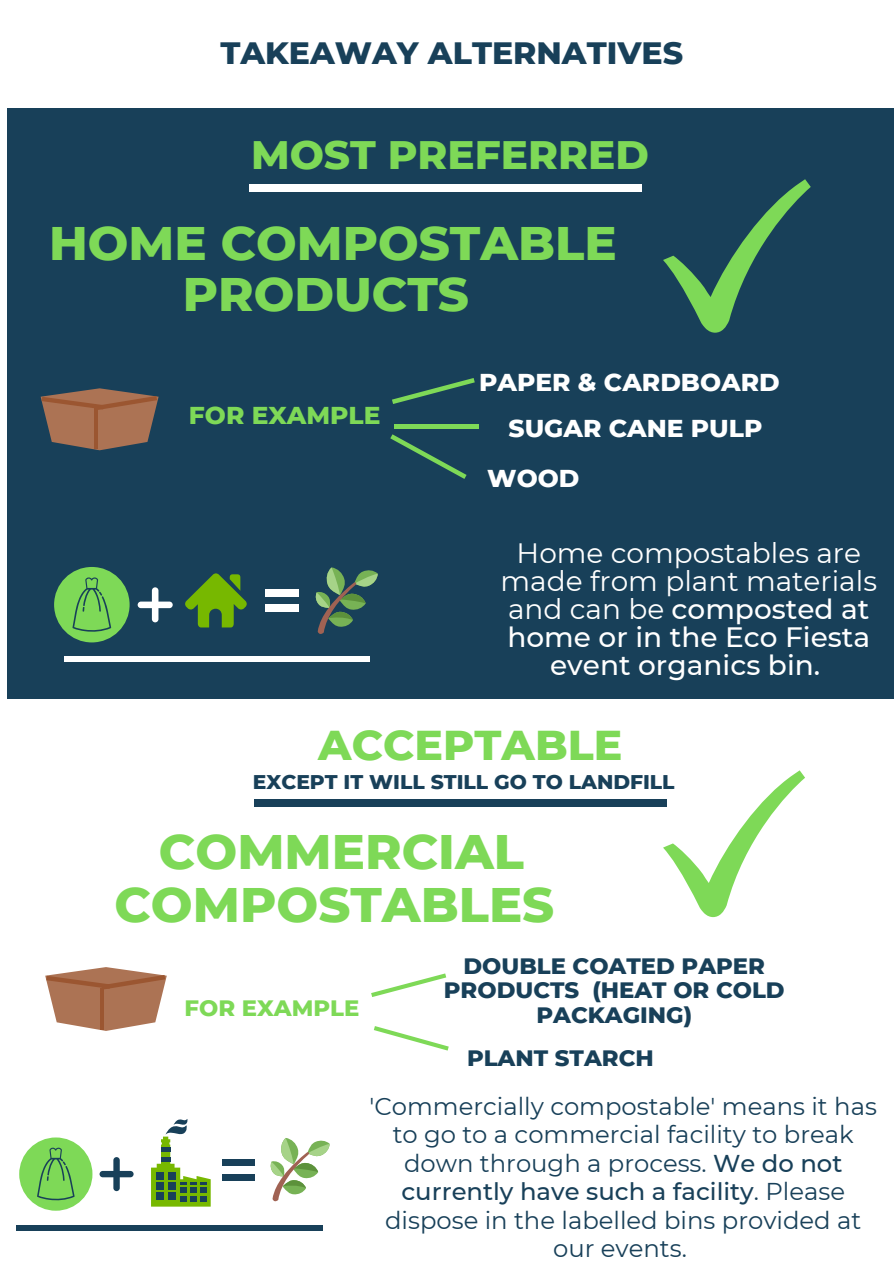
<style>
.page{position:relative;width:894px;height:1264px;background:#fff}
.page>*{position:absolute;margin:0;border:0;box-sizing:border-box;transform-origin:0 0}
.t1{font:800 49.5px/52.9px "Montserrat";color:#7ed957;text-align:center}
.t2{font:800 48px/51.4px "Montserrat";color:#7ed957;text-align:center}
.t3{font:800 42.6px "Montserrat";color:#7ed957}
.t4{font:800 40.5px "Montserrat";color:#7ed957}
.t5{font:800 31.5px "Montserrat";color:#184059}
.t6{font:27.9px/27.9px "Montserrat";color:#fff;text-align:center}
.t7{font:800 24.9px/45.8px "Montserrat";color:#fff;text-align:center}
.t8{font:800 24.9px "Montserrat";color:#7ed957}
.t9{font:24.3px/28.5px "Montserrat";color:#184059;text-align:center}
.t10{font:800 22.65px/24.6px "Montserrat";color:#184059;text-align:center}
.t11{font:800 22.65px "Montserrat";color:#7ed957}
.t12{font:800 20.25px "Montserrat";color:#184059}
.s1{font-weight:500}
</style>
<div class="page">
<div style="left:7px;top:109px;width:886px;height:590px;background:#184059"></div>
<svg style="left:392px;top:378px;width:82px;height:26px"></svg>
<div style="left:394px;top:424px;width:85px;height:5px;background:#7ed957"></div>
<svg style="left:390px;top:434px;width:76px;height:45px"></svg>
<svg style="left:41px;top:388px;width:117px;height:62px"></svg>
<hr style="left:94px;top:408px;width:3px;height:41px;background:#9b5631">
<div style="left:249px;top:184px;width:392px;height:8px;background:#fff"></div>
<svg style="left:663px;top:179px;width:147px;height:154px"></svg>
<div style="left:54px;top:567px;width:75px;height:75px;background:#7ed957;border-radius:50%"></div>
<svg style="left:72px;top:577px;width:39px;height:55px"></svg>
<svg style="left:138px;top:587px;width:35px;height:35px"></svg>
<svg style="left:185px;top:573px;width:62px;height:54px"></svg>
<div style="left:265px;top:605px;width:34px;height:7px;background:#fff"></div>
<div style="left:265px;top:589px;width:34px;height:7px;background:#fff"></div>
<svg style="left:315px;top:567px;width:62px;height:67px"></svg>
<svg style="left:663px;top:770px;width:141px;height:147px"></svg>
<div style="left:19px;top:1137px;width:73px;height:73px;background:#7ed957;border-radius:50%"></div>
<svg style="left:37px;top:1147px;width:38px;height:53px"></svg>
<svg style="left:99px;top:1157px;width:34px;height:34px"></svg>
<div style="left:222px;top:1173px;width:33px;height:7px;background:#184059"></div>
<div style="left:222px;top:1159px;width:33px;height:6px;background:#184059"></div>
<svg style="left:270px;top:1138px;width:59px;height:63px"></svg>
<div style="left:64px;top:656px;width:306px;height:6px;background:#fff"></div>
<svg style="left:151px;top:1119px;width:60px;height:87px"></svg>
<div style="left:180px;top:1187px;width:7px;height:6px;background:#184059"></div>
<div style="left:190px;top:1187px;width:7px;height:6px;background:#184059"></div>
<div style="left:200px;top:1187px;width:7px;height:6px;background:#184059"></div>
<div style="left:180px;top:1195px;width:7px;height:6px;background:#184059"></div>
<div style="left:190px;top:1195px;width:7px;height:6px;background:#184059"></div>
<div style="left:200px;top:1195px;width:7px;height:6px;background:#184059"></div>
<div style="left:156px;top:1181px;width:8px;height:8px;background:#184059"></div>
<div style="left:168px;top:1181px;width:8px;height:8px;background:#184059"></div>
<div style="left:156px;top:1191px;width:8px;height:8px;background:#184059"></div>
<div style="left:168px;top:1191px;width:8px;height:8px;background:#184059"></div>
<svg style="left:371px;top:973px;width:75px;height:24px"></svg>
<svg style="left:374px;top:1026px;width:74px;height:24px"></svg>
<div style="left:255px;top:799px;width:412px;height:8px;background:#184059"></div>
<svg style="left:45px;top:967px;width:122px;height:63px"></svg>
<hr style="left:101px;top:987px;width:3px;height:42px;background:#9b5631">
<div style="left:17px;top:1224px;width:306px;height:6px;background:#184059"></div>
<p class="t5" style="left:220px;top:34px;width:464px">TAKEAWAY ALTERNATIVES</p>
<h3 class="t4" style="left:251px;top:130px;width:399px">MOST PREFERRED</h3>
<h2 class="t2" style="left:49px;top:217px;width:569px">HOME COMPOSTABLE<br>PRODUCTS</h2>
<p class="t8" style="left:189px;top:400px;width:193px">FOR EXAMPLE</p>
<p class="t7" style="left:479px;top:359px;width:302px">PAPER &amp; CARDBOARD<br>SUGAR CANE PULP</p>
<p class="t7" style="left:487px;top:455px;width:94px">WOOD</p>
<p class="t6" style="left:500px;top:538px;width:378px">Home compostables are made from plant materials and can be <span class="s1">composted at home or in the Eco Fiesta event organics bin.</span></p>
<h3 class="t3" style="left:318px;top:718px;width:305px">ACCEPTABLE</h3>
<p class="t12" style="left:253px;top:769px;width:423px">EXCEPT IT WILL STILL GO TO LANDFILL</p>
<h1 class="t1" style="left:114px;top:824px;width:441px">COMMERCIAL<br>COMPOSTABLES</h1>
<p class="t11" style="left:184px;top:993px;width:176px">FOR EXAMPLE</p>
<p class="t10" style="left:444px;top:953px;width:342px">DOUBLE COATED PAPER<br>PRODUCTS (HEAT OR COLD<br>PACKAGING)</p>
<p class="t10" style="left:467px;top:1045px;width:188px">PLANT STARCH</p>
<p class="t9" style="left:369px;top:1091px;width:508px">'Commercially compostable' means it has to go to a commercial facility to break down through a process. <span class="s1">We do not currently have such a facility</span>. Please dispose in the labelled bins provided at our events.</p>
</div>
